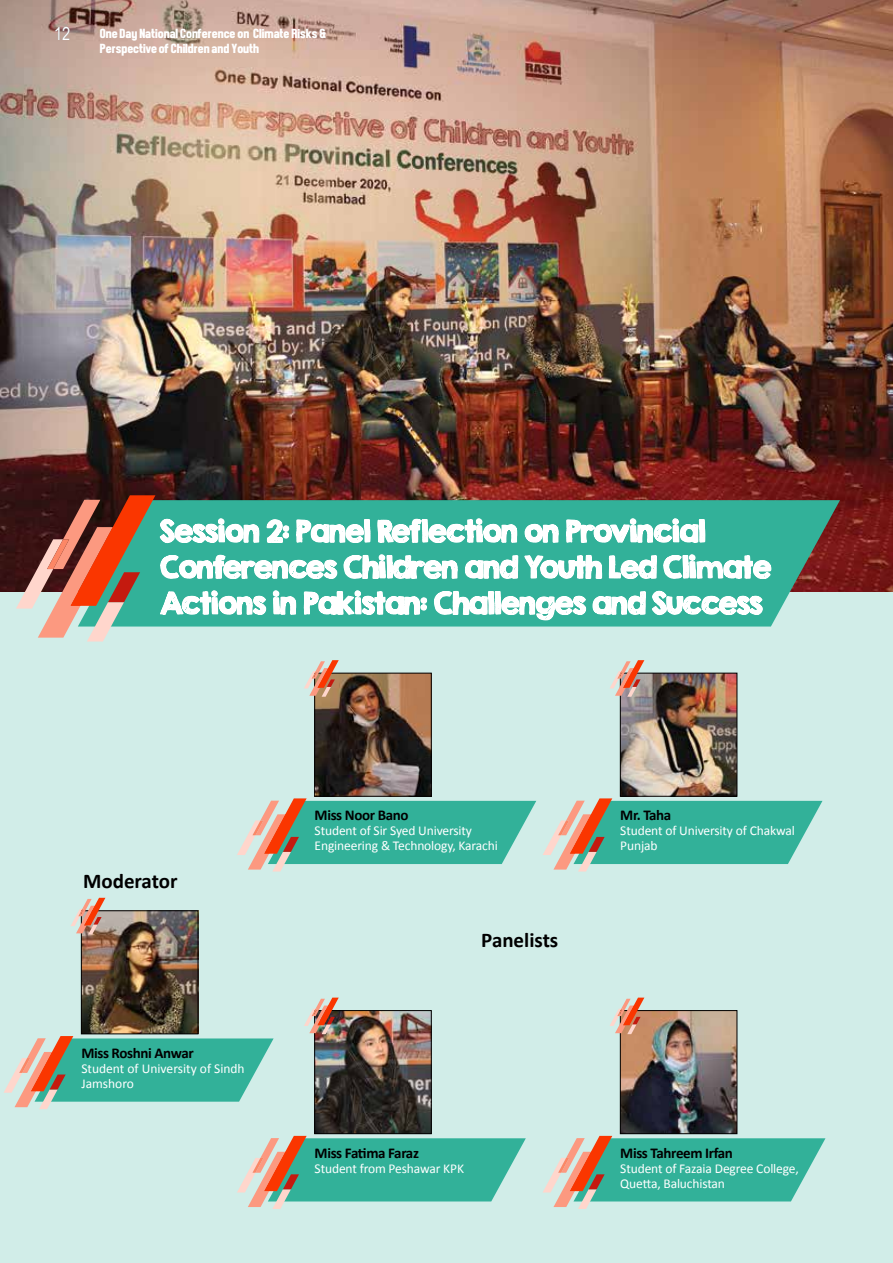
<style>
.page{position:relative;width:893px;height:1263px;background:#d1ede8}
.page>*{position:absolute;margin:0;border:0;box-sizing:border-box;transform-origin:0 0}
.t1{font:700 21px "Calibri";color:#000}
.t2{font:18px "Arial Narrow";color:#fff}
.t3{font:700 15px "Calibri";letter-spacing:-.025em;color:#000}
.t4{font:13.5px/15px "Calibri";letter-spacing:-.01em;color:#fff}
.t5{font:13.5px/15px "Front Page Neue";color:#fff}
</style>
<div class="page">
<svg style="left:4px;top:1036px;width:270px;height:73px"></svg>
<img style="left:0;top:0;width:893px;height:591px">
<svg style="left:771px;top:500px;width:69px;height:126px"></svg>
<svg style="left:16px;top:495px;width:755px;height:146px;background:#7eb7a7"></svg>
<img style="left:83px;top:912px;width:113px;height:120px">
<div style="left:81px;top:910px;width:117px;height:124px;border:1px solid #000"></div>
<svg style="left:71px;top:898px;width:34px;height:36px"></svg>
<svg style="left:237px;top:798px;width:299px;height:73px"></svg>
<img style="left:316px;top:675px;width:113px;height:119px">
<div style="left:314px;top:673px;width:117px;height:123px;border:1px solid #000"></div>
<svg style="left:304px;top:660px;width:35px;height:37px"></svg>
<svg style="left:543px;top:798px;width:279px;height:73px"></svg>
<img style="left:622px;top:675px;width:113px;height:119px">
<div style="left:620px;top:673px;width:117px;height:123px;border:1px solid #000"></div>
<svg style="left:610px;top:660px;width:34px;height:37px"></svg>
<svg style="left:237px;top:1136px;width:289px;height:73px"></svg>
<img style="left:316px;top:1012px;width:113px;height:120px">
<div style="left:314px;top:1010px;width:117px;height:124px;border:1px solid #000"></div>
<svg style="left:304px;top:997px;width:35px;height:37px"></svg>
<svg style="left:543px;top:1136px;width:282px;height:73px"></svg>
<img style="left:622px;top:1012px;width:113px;height:120px">
<div style="left:620px;top:1010px;width:117px;height:124px;border:1px solid #000"></div>
<svg style="left:610px;top:997px;width:34px;height:37px"></svg>
<h2 class="t2" style="left:54px;top:21px;width:18px">12</h2>
<p class="t5" style="left:100px;top:26px;width:228px">One Day National Conference on Climate Risks &amp;<br>Perspective of Children and Youth</p>
<h1 class="t1" style="left:83px;top:867px;width:96px">Moderator</h1>
<p class="t3" style="left:81px;top:1043px;width:114px">Miss Roshni Anwar</p>
<p class="t4" style="left:81px;top:1061px;width:165px">Student of University of Sindh<br>Jamshoro</p>
<p class="t3" style="left:315px;top:806px;width:95px">Miss Noor Bano</p>
<p class="t4" style="left:315px;top:823px;width:185px">Student of Sir Syed University<br>Engineering &amp; Technology, Karachi</p>
<h1 class="t1" style="left:481px;top:927px;width:79px">Panelists</h1>
<p class="t3" style="left:620px;top:806px;width:53px">Mr. Taha</p>
<p class="t4" style="left:620px;top:823px;width:176px">Student of University of Chakwal<br>Punjab</p>
<p class="t3" style="left:315px;top:1143px;width:106px">Miss Fatima Faraz</p>
<p class="t4" style="left:315px;top:1161px;width:151px">Student from Peshawar KPK</p>
<p class="t3" style="left:620px;top:1143px;width:114px">Miss Tahreem Irfan</p>
<p class="t4" style="left:620px;top:1161px;width:180px">Student of Fazaia Degree College,<br>Quetta, Baluchistan</p>
</div>
